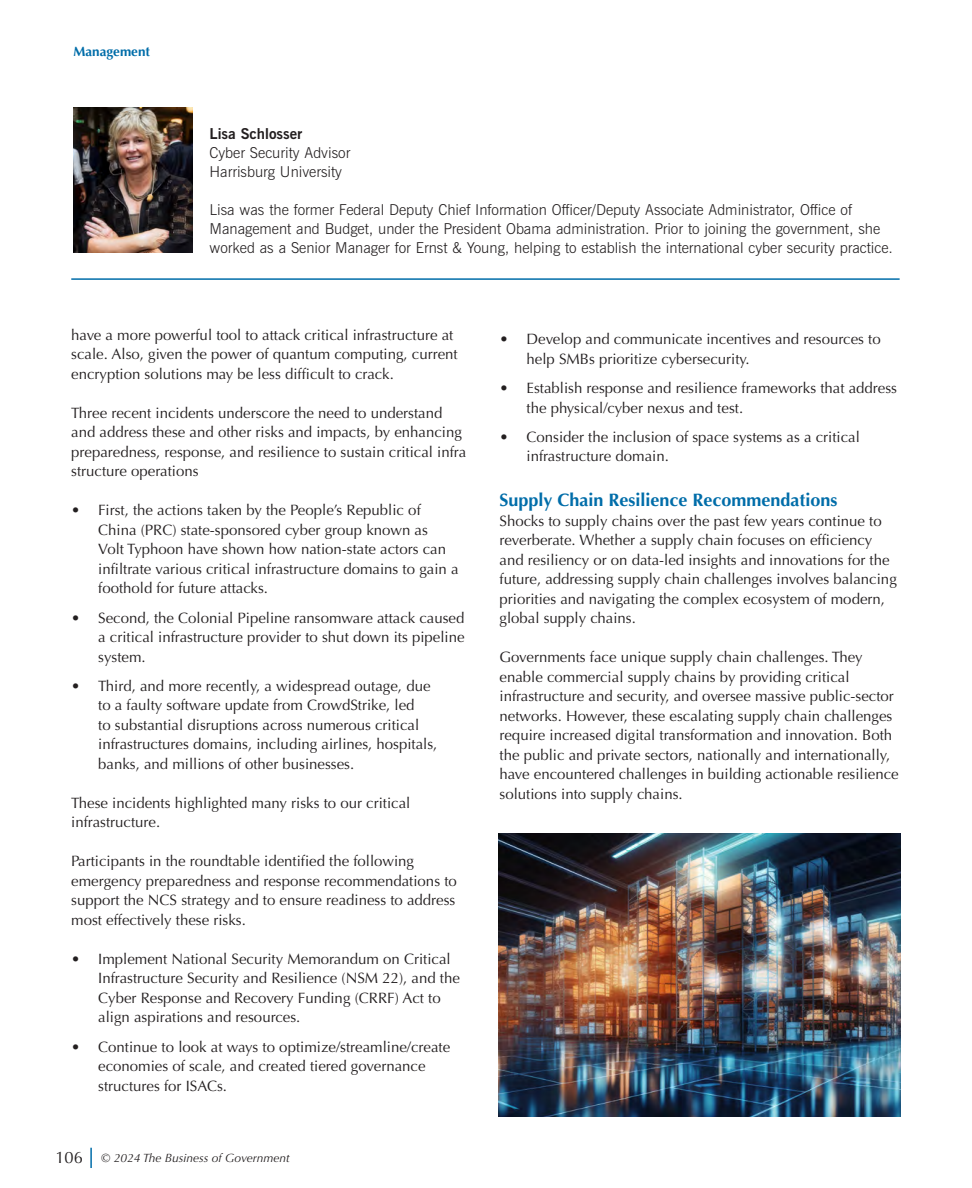
<style>
.page{position:relative;width:972px;height:1188px;background:#fff}
.page>*{position:absolute;margin:0;border:0;box-sizing:border-box;transform-origin:0 0}
.Heading_2{font:700 18px "Optima";color:#006da9}
.Body_Text{font:15px/19.5px "Optima";color:#231f20}
.Text{font:300 15px/18.8px "News Gothic BT";color:#231f20}
.t1{font:700 13.5px "Optima";color:#006da9}
.t2{font:italic 12px "Optima";color:#231f20}
.s1{font-weight:700}
.s2{font-style:normal;font-size:16.5px}
</style>
<div class="page">
<hr style="left:90px;top:1148px;width:2px;height:20px;background:#006da9">
<hr style="left:71px;top:278px;width:829px;height:2px;background:#006da9">
<img style="left:73px;top:108px;width:119px;height:145px">
<img style="left:499px;top:834px;width:402px;height:282px">
<p class="t1" style="left:74px;top:44px;width:78px">Management</p>
<p class="Text" style="left:210px;top:125px;width:142px"><span class="s1">Lisa Schlosser<br></span>Cyber Security Advisor<br>Harrisburg University</p>
<p class="Text" style="left:210px;top:200px;width:685px">Lisa was the former Federal Deputy Chief Information Officer/Deputy Associate Administrator, Office of<br>Management and Budget, under the President Obama administration. Prior to joining the government, she worked as a Senior Manager for Ernst &amp; Young, helping to establish the international cyber security practice.</p>
<p class="Body_Text" style="left:71px;top:325px;width:388px">have a more powerful tool to attack critical infrastructure at scale. Also, given the power of quantum computing, current encryption solutions may be less difficult to crack.</p>
<p class="Body_Text" style="left:71px;top:403px;width:396px">Three recent incidents underscore the need to understand and address these and other risks and impacts, by enhancing preparedness, response, and resilience to sustain critical infra structure operations</p>
<p class="Body_Text" style="left:98px;top:501px;width:362px;text-indent:-27px">• First, the actions taken by the People’s Republic of China (PRC) state-sponsored cyber group known as<br>Volt Typhoon have shown how nation-state actors can infiltrate various critical infrastructure domains to gain a foothold for future attacks.</p>
<p class="Body_Text" style="left:98px;top:608px;width:368px;text-align:justify;text-indent:-27px">• Second, the Colonial Pipeline ransomware attack caused a critical infrastructure provider to shut down its pipeline system.</p>
<p class="Body_Text" style="left:98px;top:676px;width:341px;text-indent:-27px">• Third, and more recently, a widespread outage, due to a faulty software update from CrowdStrike, led<br>to substantial disruptions across numerous critical infrastructures domains, including airlines, hospitals, banks, and millions of other businesses.</p>
<p class="Body_Text" style="left:71px;top:793px;width:341px">These incidents highlighted many risks to our critical infrastructure.</p>
<p class="Body_Text" style="left:71px;top:852px;width:387px">Participants in the roundtable identified the following emergency preparedness and response recommendations to support the NCS strategy and to ensure readiness to address most effectively these risks.</p>
<p class="Body_Text" style="left:98px;top:949px;width:363px;text-indent:-27px">• Implement National Security Memorandum on Critical Infrastructure Security and Resilience (NSM 22), and the Cyber Response and Recovery Funding (CRRF) Act to align aspirations and resources.</p>
<p class="Body_Text" style="left:98px;top:1037px;width:353px;text-indent:-27px">• Continue to look at ways to optimize/streamline/create economies of scale, and created tiered governance structures for ISACs.</p>
<p class="t2" style="left:55px;top:1151px;width:236px"><span class="s2">106</span> © 2024 The Business of Government</p>
<p class="Body_Text" style="left:526px;top:330px;width:356px;text-indent:-27px">• Develop and communicate incentives and resources to help SMBs prioritize cybersecurity.</p>
<p class="Body_Text" style="left:526px;top:378px;width:372px;text-indent:-27px">• Establish response and resilience frameworks that address the physical/cyber nexus and test.</p>
<p class="Body_Text" style="left:526px;top:427px;width:335px;text-indent:-27px">• Consider the inclusion of space systems as a critical infrastructure domain.</p>
<p class="Heading_2" style="left:500px;top:490px;width:340px">Supply Chain Resilience Recommendations</p>
<p class="Body_Text" style="left:500px;top:511px;width:399px">Shocks to supply chains over the past few years continue to reverberate. Whether a supply chain focuses on efficiency and resiliency or on data-led insights and innovations for the future, addressing supply chain challenges involves balancing priorities and navigating the complex ecosystem of modern, global supply chains.</p>
<p class="Body_Text" style="left:500px;top:647px;width:401px">Governments face unique supply chain challenges. They enable commercial supply chains by providing critical infrastructure and security, and oversee massive public-sector networks. However, these escalating supply chain challenges require increased digital transformation and innovation. Both the public and private sectors, nationally and internationally, have encountered challenges in building actionable resilience solutions into supply chains.</p>
</div>
